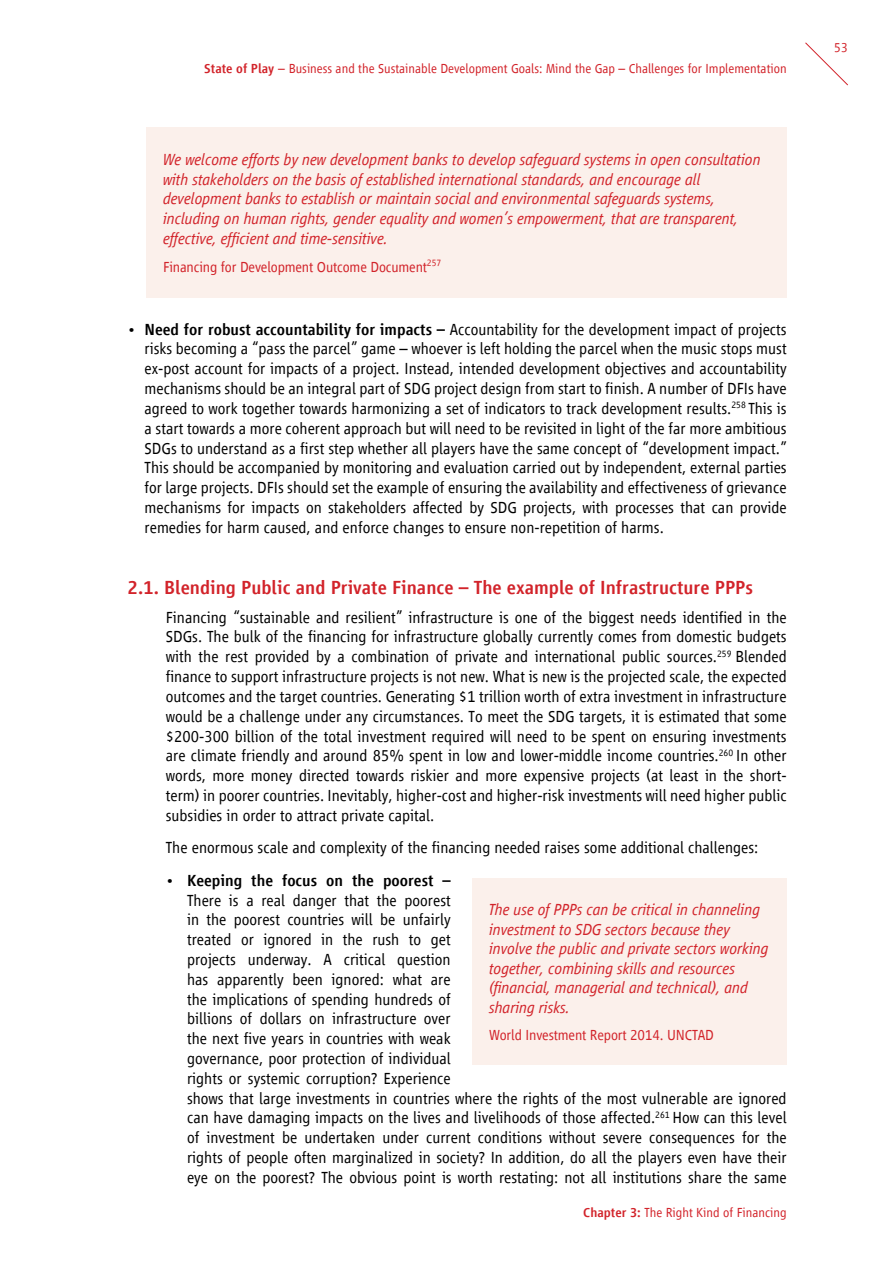
<style>
.page{position:relative;width:893px;height:1263px;background:#fff}
.page>*{position:absolute;margin:0;border:0;box-sizing:border-box;transform-origin:0 0}
.t1{font:500 19.5px "Vialog LT Com";color:#d2232a}
.t2{font:300 16.5px/19.8px "Vialog LT Com";color:#000;text-align:justify}
.t3{font:italic 300 16.5px/19.5px "Vialog LT Com";letter-spacing:-.01em;color:#d2232a}
.t4{font:300 15px "Vialog LT Com";letter-spacing:-.01em;color:#d2232a}
.t5{font:300 13.5px "Vialog LT Com";color:#d2232a}
.s1{font-weight:500}
</style>
<div class="page">
<svg style="left:805px;top:42px;width:43px;height:44px"></svg>
<div style="left:472px;top:878px;width:315px;height:187px;background:#fbf0eb"></div>
<div style="left:146px;top:128px;width:641px;height:170px;background:#fbf0eb"></div>
<p class="t5" style="left:204px;top:61px;width:584px"><span class="s1">State of Play</span> – Business and the Sustainable Development Goals: Mind the Gap – Challenges for Implementation</p>
<p class="t3" style="left:163px;top:150px;width:599px">We welcome efforts by new development banks to develop safeguard systems in open consultation with stakeholders on the basis of established international standards, and encourage all development banks to establish or maintain social and environmental safeguards systems, including on human rights, gender equality and women’s empowerment, that are transparent, effective, efficient and time-sensitive.</p>
<p class="t4" style="left:163px;top:258px;width:280px">Financing for Development Outcome Document<sup>257</sup></p>
<p class="t2" style="left:145px;top:319px;width:644px;text-indent:-17px">• <span class="s1">Need for robust accountability for impacts –</span> Accountability for the development impact of projects risks becoming a “pass the parcel” game – whoever is left holding the parcel when the music stops must ex-post account for impacts of a project. Instead, intended development objectives and accountability mechanisms should be an integral part of SDG project design from start to finish. A number of DFIs have agreed to work together towards harmonizing a set of indicators to track development results.<sup>258</sup> This is a start towards a more coherent approach but will need to be revisited in light of the far more ambitious SDGs to understand as a first step whether all players have the same concept of “development impact.” This should be accompanied by monitoring and evaluation carried out by independent, external parties for large projects. DFIs should set the example of ensuring the availability and effectiveness of grievance mechanisms for impacts on stakeholders affected by SDG projects, with processes that can provide remedies for harm caused, and enforce changes to ensure non-repetition of harms.</p>
<p class="t1" style="left:128px;top:577px;width:627px">2.1. Blending Public and Private Finance – The example of Infrastructure PPPs</p>
<p class="t2" style="left:166px;top:607px;width:622px">Financing “sustainable and resilient” infrastructure is one of the biggest needs identified in the SDGs. The bulk of the financing for infrastructure globally currently comes from domestic budgets with the rest provided by a combination of private and international public sources.<sup>259</sup> Blended finance to support infrastructure projects is not new. What is new is the projected scale, the expected outcomes and the target countries. Generating $1 trillion worth of extra investment in infrastructure would be a challenge under any circumstances. To meet the SDG targets, it is estimated that some $200-300 billion of the total investment required will need to be spent on ensuring investments are climate friendly and around 85% spent in low and lower-middle income countries.<sup>260</sup> In other words, more money directed towards riskier and more expensive projects (at least in the short&shy;term) in poorer countries. Inevitably, higher-cost and higher-risk investments will need higher public subsidies in order to attract private capital.</p>
<p class="t2" style="left:166px;top:838px;width:594px">The enormous scale and complexity of the financing needed raises some additional challenges:</p>
<p class="t2" style="left:187px;top:870px;width:601px;text-align:left;text-indent:-21px">• <span class="s1">Keeping the focus on the poorest –<br></span>There is a real danger that the poorest<br>in the poorest countries will be unfairly<br>treated or ignored in the rush to get<br>projects underway. A critical question<br>has apparently been ignored: what are<br>the implications of spending hundreds of<br>billions of dollars on infrastructure over<br>the next five years in countries with weak<br>governance, poor protection of individual<br>rights or systemic corruption? Experience<br>shows that large investments in countries where the rights of the most vulnerable are ignored can have damaging impacts on the lives and livelihoods of those affected.<sup>261</sup> How can this level of investment be undertaken under current conditions without severe consequences for the rights of people often marginalized in society? In addition, do all the players even have their eye on the poorest? The obvious point is worth restating: not all institutions share the same</p>
<p class="t3" style="left:489px;top:900px;width:281px">The use of PPPs can be critical in channeling investment to SDG sectors because they involve the public and private sectors working together, combining skills and resources (financial, managerial and technical), and sharing risks.</p>
<p class="t4" style="left:489px;top:1026px;width:226px">World Investment Report 2014. UNCTAD</p>
<p class="t5" style="left:583px;top:1205px;width:205px"><span class="s1">Chapter 3:</span> The Right Kind of Financing</p>
<p class="t5" style="left:834px;top:40px;width:15px">53</p>
</div>
